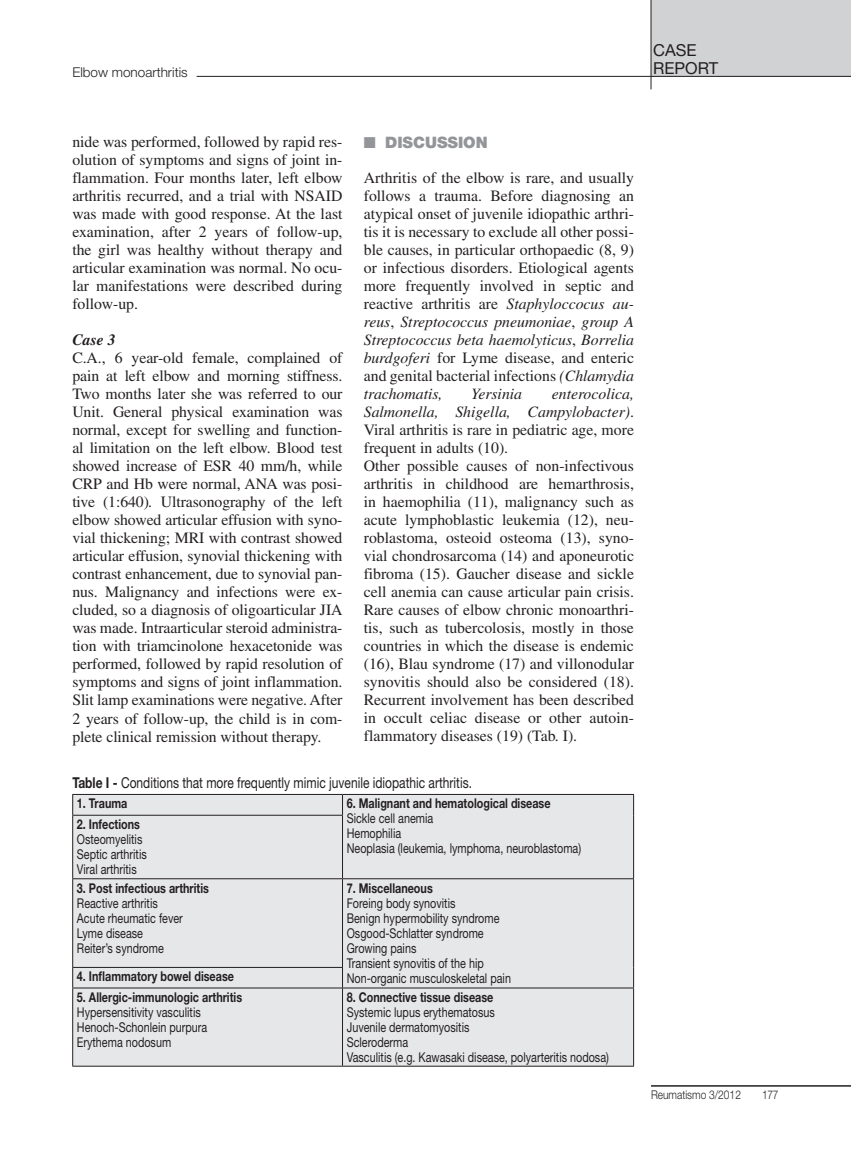
<style>
.page{position:relative;width:851px;height:1149px;background:#fff}
.page>*{position:absolute;margin:0;border:0;box-sizing:border-box;transform-origin:0 0}
.t1{font:16.5px "Helvetica Neue LT Std";color:#231f20}
.t2{font:15.75px/18px "Times LT Std";color:#231f20;text-align:justify}
.t3{font:900 15.75px "Helvetica Neue LT Std";color:#939598}
.t4{font:italic 15.75px "Times LT Std";color:#231f20}
.t5{font:italic 700 15.75px "Times LT Std";color:#231f20}
.t6{font:15px "Helvetica Neue LT Std";color:#231f20;scale:.8 1}
.t7{font:13.5px/15px "Helvetica Neue LT Std";color:#231f20;scale:.8 1}
.t8{font:700 13.5px "Helvetica Neue LT Std";color:#231f20;scale:.8 1}
.t9{font:300 13.5px "Helvetica Neue LT Std";color:#231f20}
.t10{font:300 12px "Helvetica Neue LT Std";color:#231f20;scale:.85 1}
.s1{font-style:italic}
.s2{font-weight:700}
</style>
<div class="page">
<hr style="left:651px;top:1084px;width:199px;height:2px;background:#231f20">
<div style="left:651px;top:0;width:199px;height:77px;background:#d1d2d4"></div>
<hr style="left:196px;top:76px;width:654px;height:1px;background:#231f20">
<hr style="left:650px;top:0;width:1px;height:89px;background:#231f20">
<div style="left:73px;top:794px;width:560px;height:271px;background:#e6e7e9"></div>
<svg style="left:72px;top:794px;width:1px;height:20px"></svg>
<hr style="left:72px;top:793px;width:270px;height:1px;background:#231f20">
<svg style="left:342px;top:794px;width:1px;height:20px"></svg>
<svg style="left:633px;top:794px;width:1px;height:21px"></svg>
<hr style="left:633px;top:815px;width:1px;height:63px;background:#231f20">
<hr style="left:342px;top:793px;width:292px;height:1px;background:#231f20">
<hr style="left:72px;top:815px;width:1px;height:63px;background:#231f20">
<hr style="left:342px;top:815px;width:1px;height:63px;background:#231f20">
<hr style="left:72px;top:814px;width:271px;height:1px;background:#231f20">
<hr style="left:72px;top:878px;width:1px;height:88px;background:#231f20">
<hr style="left:72px;top:878px;width:270px;height:1px;background:#231f20">
<hr style="left:342px;top:878px;width:1px;height:88px;background:#231f20">
<hr style="left:633px;top:878px;width:1px;height:89px;background:#231f20">
<svg style="left:633px;top:967px;width:1px;height:20px"></svg>
<hr style="left:342px;top:878px;width:292px;height:1px;background:#231f20">
<svg style="left:72px;top:967px;width:1px;height:20px"></svg>
<svg style="left:342px;top:967px;width:1px;height:20px"></svg>
<hr style="left:72px;top:966px;width:271px;height:1px;background:#231f20">
<hr style="left:72px;top:988px;width:1px;height:77px;background:#231f20">
<hr style="left:72px;top:987px;width:270px;height:1px;background:#231f20">
<hr style="left:72px;top:1065px;width:270px;height:1px;background:#231f20">
<hr style="left:342px;top:988px;width:1px;height:77px;background:#231f20">
<hr style="left:633px;top:988px;width:1px;height:77px;background:#231f20">
<hr style="left:342px;top:987px;width:292px;height:1px;background:#231f20">
<hr style="left:342px;top:1065px;width:292px;height:1px;background:#231f20">
<p class="t1" style="left:653px;top:40px;width:45px">Case</p>
<p class="t9" style="left:72px;top:63px;width:117px">Elbow monoarthritis</p>
<p class="t1" style="left:653px;top:58px;width:62px">report</p>
<p class="t2" style="left:72px;top:132px;width:272px">nide was performed, followed by rapid res&shy;olution of symptoms and signs of joint in&shy;flammation. Four months later, left elbow arthritis recurred, and a trial with NSAID was made with good response. At the last examination, after 2 years of follow-up, the girl was healthy without therapy and articular examination was normal. No ocu&shy;lar manifestations were described during follow-up.</p>
<p class="t5" style="left:72px;top:330px;width:45px">Case 3</p>
<p class="t2" style="left:72px;top:348px;width:272px">C.A., 6 year-old female, complained of pain at left elbow and morning stiffness.<br>Two months later she was referred to our Unit. General physical examination was normal, except for swelling and function&shy;al limitation on the left elbow. Blood test showed increase of ESR 40 mm/h, while CRP and Hb were normal, ANA was posi&shy;tive (1:640)<span class="s1">.</span> Ultrasonography of the left elbow showed articular effusion with syno&shy;vial thickening; MRI with contrast showed articular effusion, synovial thickening with contrast enhancement, due to synovial pan&shy;nus. Malignancy and infections were ex&shy;cluded, so a diagnosis of oligoarticular JIA was made. Intraarticular steroid administra&shy;tion with triamcinolone hexacetonide was performed, followed by rapid resolution of symptoms and signs of joint inflammation.<br>Slit lamp examinations were negative. After 2 years of follow-up, the child is in com&shy;plete clinical remission without therapy.</p>
<p class="t3" style="left:364px;top:133px;width:125px">■ DISCUSSION</p>
<p class="t2" style="left:364px;top:168px;width:272px">Arthritis of the elbow is rare, and usually follows a trauma. Before diagnosing an atypical onset of juvenile idiopathic arthri&shy;tis it is necessary to exclude all other possi&shy;ble causes, in particular orthopaedic (8, 9) or infectious disorders. Etiological agents more frequently involved in septic and reactive arthritis are <span class="s1">Staphyloccocus au&shy;reus</span>, <span class="s1">Streptococcus pneumoniae</span>, <span class="s1">group A Streptococcus beta haemolyticus</span>, <span class="s1">Borrelia burdgoferi</span> for Lyme disease, and enteric and genital bacterial infections <span class="s1">(Chlamydia trachomatis,</span></p>
<p class="t2" style="left:364px;top:384px;width:272px;text-align:left;text-indent:188px"><span class="s1">enterocolica, Salmonella, Shigella, Campylobacter)</span>.<br>Viral arthritis is rare in pediatric age, more frequent in adults (10).<br>Other possible causes of non-infectivous arthritis in childhood are hemarthrosis, in haemophilia (11), malignancy such as acute lymphoblastic leukemia (12), neu&shy;roblastoma, osteoid osteoma (13), syno&shy;vial chondrosarcoma (14) and aponeurotic fibroma (15). Gaucher disease and sickle cell anemia can cause articular pain crisis.<br>Rare causes of elbow chronic monoarthri&shy;tis, such as tubercolosis, mostly in those countries in which the disease is endemic (16), Blau syndrome (17) and villonodular synovitis should also be considered (18).<br>Recurrent involvement has been described in occult celiac disease or other autoin&shy;flammatory diseases (19) (Tab. I).</p>
<p class="t6" style="left:72px;top:773px;width:501px"><span class="s2">Table I -</span> Conditions that more frequently mimic juvenile idiopathic arthritis.</p>
<p class="t8" style="left:77px;top:795px;width:65px">1. Trauma</p>
<p class="t8" style="left:347px;top:795px;width:256px">6. Malignant and hematological disease</p>
<p class="t7" style="left:347px;top:810px;width:294px">Sickle cell anemia<br>Hemophilia<br>Neoplasia (leukemia, lymphoma, neuroblastoma)</p>
<p class="t4" style="left:471px;top:384px;width:52px">Yersinia</p>
<p class="t8" style="left:77px;top:815px;width:80px">2. Infections</p>
<p class="t7" style="left:77px;top:831px;width:89px">Osteomyelitis<br>Septic arthritis<br>Viral arthritis</p>
<p class="t8" style="left:77px;top:879px;width:166px">3. Post infectious arthritis</p>
<p class="t7" style="left:77px;top:894px;width:134px">Reactive arthritis<br>Acute rheumatic fever<br>Lyme disease<br>Reiter’s syndrome</p>
<p class="t8" style="left:347px;top:879px;width:109px">7. Miscellaneous</p>
<p class="t7" style="left:347px;top:894px;width:192px">Foreing body synovitis<br>Benign hypermobility syndrome<br>Osgood-Schlatter syndrome<br>Growing pains<br>Transient synovitis of the hip</p>
<p class="t8" style="left:77px;top:967px;width:198px">4. Inflammatory bowel disease</p>
<p class="t7" style="left:347px;top:969px;width:207px">Non-organic musculoskeletal pain</p>
<p class="t8" style="left:77px;top:988px;width:208px">5. Allergic-immunologic arthritis</p>
<p class="t7" style="left:77px;top:1004px;width:164px">Hypersensitivity vasculitis<br>Henoch-Schonlein purpura<br>Erythema nodosum</p>
<p class="t8" style="left:347px;top:988px;width:185px">8. Connective tissue disease</p>
<p class="t7" style="left:347px;top:1004px;width:329px">Systemic lupus erythematosus<br>Juvenile dermatomyositis<br>Scleroderma<br>Vasculitis (e.g. Kawasaki disease, polyarteritis nodosa)</p>
<p class="t10" style="left:651px;top:1086px;width:107px">Reumatismo 3/2012</p>
<p class="t10" style="left:762px;top:1086px;width:21px">177</p>
</div>
